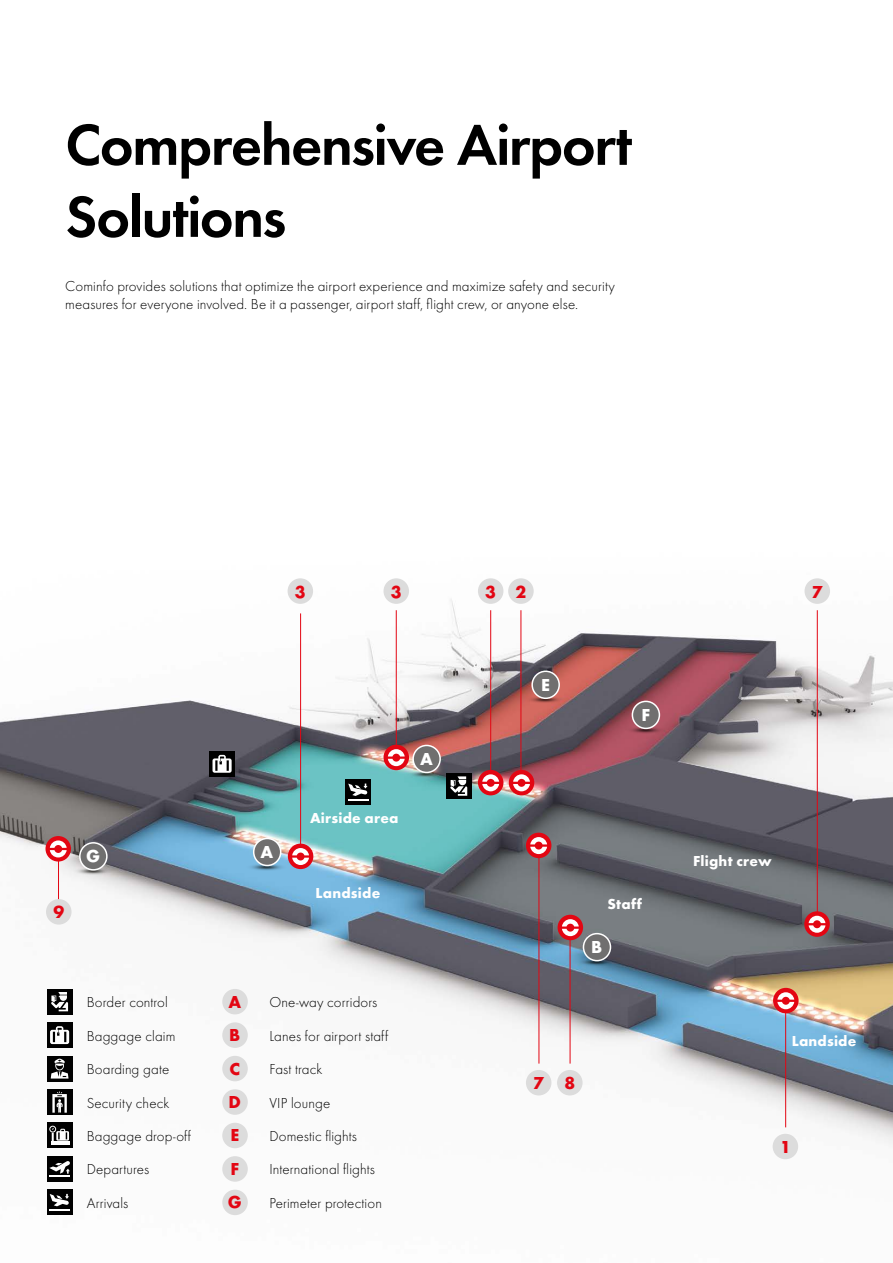
<style>
.page{position:relative;width:893px;height:1263px;background:#fff}
.page>*{position:absolute;margin:0;border:0;box-sizing:border-box;transform-origin:0 0}
.t1{font:600 60px/72px "Futura PT";letter-spacing:-.025em;color:#000}
.t2{font:700 18px "Futura TOT";color:#e30613}
.t3{font:700 18px "Futura TOT";color:#fff}
.t4{font:15px "Futura TOT Ligh";letter-spacing:.005em;color:#000}
.t5{font:300 15px/18px "Futura PT";letter-spacing:.01em;color:#000}
.t6{font:700 15px "Futura TOT";letter-spacing:.015em;color:#fff}
</style>
<div class="page">
<img style="left:0;top:579px;width:893px;height:636px">
<hr style="left:58px;top:851px;width:1px;height:73px;background:#e30613">
<hr style="left:300px;top:613px;width:1px;height:239px;background:#e30613">
<hr style="left:396px;top:610px;width:1px;height:141px;background:#e30613">
<hr style="left:490px;top:610px;width:1px;height:169px;background:#e30613">
<hr style="left:521px;top:610px;width:1px;height:169px;background:#e30613">
<hr style="left:817px;top:610px;width:1px;height:309px;background:#e30613">
<hr style="left:570px;top:931px;width:1px;height:132px;background:#e30613">
<hr style="left:539px;top:848px;width:1px;height:215px;background:#e30613">
<hr style="left:785px;top:1009px;width:1px;height:118px;background:#e30613">
<div style="left:222px;top:1156px;width:26px;height:26px;background:#dcdcdc;border-radius:50%"></div>
<div style="left:47px;top:1156px;width:25px;height:26px;background:#000"></div>
<hr style="left:49px;top:1175px;width:21px;height:2px;background:#fff">
<svg style="left:49px;top:1161px;width:21px;height:13px"></svg>
<div style="left:222px;top:1189px;width:26px;height:26px;background:#dcdcdc;border-radius:50%"></div>
<div style="left:47px;top:1189px;width:25px;height:26px;background:#000"></div>
<hr style="left:49px;top:1209px;width:21px;height:2px;background:#fff">
<svg style="left:50px;top:1194px;width:19px;height:12px"></svg>
<div style="left:222px;top:1056px;width:26px;height:25px;background:#dcdcdc;border-radius:50%"></div>
<div style="left:47px;top:1022px;width:25px;height:26px;background:#000"></div>
<svg style="left:50px;top:1026px;width:19px;height:18px"></svg>
<div style="left:222px;top:1089px;width:26px;height:26px;background:#dcdcdc;border-radius:50%"></div>
<div style="left:47px;top:1089px;width:25px;height:26px;background:#000"></div>
<svg style="left:52px;top:1091px;width:15px;height:22px"></svg>
<div style="left:222px;top:989px;width:26px;height:25px;background:#dcdcdc;border-radius:50%"></div>
<div style="left:47px;top:989px;width:25px;height:25px;background:#000"></div>
<svg style="left:51px;top:992px;width:17px;height:19px"></svg>
<div style="left:222px;top:1022px;width:26px;height:26px;background:#dcdcdc;border-radius:50%"></div>
<div style="left:47px;top:1056px;width:25px;height:25px;background:#000"></div>
<svg style="left:51px;top:1058px;width:18px;height:20px"></svg>
<div style="left:222px;top:1123px;width:26px;height:25px;background:#dcdcdc;border-radius:50%"></div>
<div style="left:47px;top:1123px;width:25px;height:25px;background:#000"></div>
<svg style="left:49px;top:1126px;width:21px;height:19px"></svg>
<svg style="left:804px;top:911px;width:26px;height:26px"></svg>
<svg style="left:809px;top:916px;width:16px;height:17px"></svg>
<div style="left:526px;top:833px;width:25px;height:25px;background:#e30613;border-radius:50%"></div>
<svg style="left:530px;top:837px;width:17px;height:17px"></svg>
<div style="left:558px;top:915px;width:25px;height:25px;background:#e30613;border-radius:50%"></div>
<svg style="left:562px;top:919px;width:17px;height:17px"></svg>
<div style="left:773px;top:988px;width:26px;height:25px;background:#e30613;border-radius:50%"></div>
<svg style="left:777px;top:992px;width:17px;height:17px"></svg>
<div style="left:509px;top:770px;width:25px;height:25px;background:#e30613;border-radius:50%"></div>
<svg style="left:513px;top:774px;width:17px;height:17px"></svg>
<div style="left:478px;top:770px;width:25px;height:25px;background:#e30613;border-radius:50%"></div>
<svg style="left:482px;top:774px;width:17px;height:17px"></svg>
<div style="left:288px;top:843px;width:25px;height:26px;background:#e30613;border-radius:50%"></div>
<svg style="left:292px;top:848px;width:17px;height:17px"></svg>
<div style="left:383px;top:745px;width:26px;height:25px;background:#e30613;border-radius:50%"></div>
<svg style="left:388px;top:749px;width:17px;height:17px"></svg>
<div style="left:45px;top:836px;width:26px;height:25px;background:#e30613;border-radius:50%"></div>
<svg style="left:50px;top:840px;width:17px;height:17px"></svg>
<img style="left:246px;top:846px;width:42px;height:42px">
<div style="left:254px;top:838px;width:27px;height:27px;background:#706f6f;border-radius:50%"></div>
<div style="left:253px;top:838px;width:28px;height:28px;border:2px solid #fff;border-radius:50%"></div>
<img style="left:405px;top:752px;width:43px;height:43px">
<div style="left:413px;top:745px;width:27px;height:27px;background:#706f6f;border-radius:50%"></div>
<div style="left:412px;top:745px;width:29px;height:28px;border:2px solid #fff;border-radius:50%"></div>
<img style="left:576px;top:941px;width:42px;height:42px">
<div style="left:583px;top:934px;width:27px;height:27px;background:#706f6f;border-radius:50%"></div>
<div style="left:583px;top:933px;width:28px;height:28px;border:2px solid #fff;border-radius:50%"></div>
<img style="left:72px;top:850px;width:43px;height:42px">
<div style="left:80px;top:843px;width:27px;height:27px;background:#706f6f;border-radius:50%"></div>
<div style="left:79px;top:842px;width:29px;height:28px;border:2px solid #fff;border-radius:50%"></div>
<img style="left:625px;top:708px;width:42px;height:43px">
<div style="left:632px;top:701px;width:27px;height:27px;background:#706f6f;border-radius:50%"></div>
<div style="left:632px;top:701px;width:28px;height:28px;border:2px solid #fff;border-radius:50%"></div>
<img style="left:524px;top:678px;width:43px;height:43px">
<div style="left:532px;top:671px;width:27px;height:27px;background:#706f6f;border-radius:50%"></div>
<div style="left:531px;top:670px;width:29px;height:29px;border:2px solid #fff;border-radius:50%"></div>
<div style="left:46px;top:899px;width:26px;height:25px;background:#dcdcdc;border-radius:50%"></div>
<div style="left:288px;top:578px;width:25px;height:26px;background:#dcdcdc;border-radius:50%"></div>
<div style="left:383px;top:578px;width:26px;height:26px;background:#dcdcdc;border-radius:50%"></div>
<div style="left:478px;top:578px;width:25px;height:26px;background:#dcdcdc;border-radius:50%"></div>
<div style="left:508px;top:578px;width:26px;height:26px;background:#dcdcdc;border-radius:50%"></div>
<div style="left:804px;top:578px;width:26px;height:26px;background:#dcdcdc;border-radius:50%"></div>
<div style="left:557px;top:1070px;width:26px;height:25px;background:#dcdcdc;border-radius:50%"></div>
<div style="left:526px;top:1070px;width:25px;height:25px;background:#dcdcdc;border-radius:50%"></div>
<div style="left:773px;top:1134px;width:25px;height:25px;background:#dcdcdc;border-radius:50%"></div>
<div style="left:345px;top:779px;width:26px;height:26px;background:#000"></div>
<svg style="left:348px;top:783px;width:20px;height:17px"></svg>
<div style="left:209px;top:751px;width:26px;height:25px;background:#000"></div>
<svg style="left:212px;top:755px;width:20px;height:18px"></svg>
<div style="left:446px;top:773px;width:26px;height:26px;background:#000"></div>
<svg style="left:450px;top:776px;width:17px;height:20px"></svg>
<h1 class="t1" style="left:65px;top:108px;width:568px">Comprehensive Airport<br>Solutions</h1>
<p class="t5" style="left:65px;top:277px;width:551px">Cominfo provides solutions that optimize the airport experience and maximize safety and security measures for everyone involved. Be it a passenger, airport staff, flight crew, or anyone else.</p>
<p class="t2" style="left:295px;top:580px;width:12px">3</p>
<p class="t2" style="left:391px;top:580px;width:12px">3</p>
<p class="t2" style="left:485px;top:580px;width:43px">3 2</p>
<p class="t2" style="left:812px;top:580px;width:12px">7</p>
<p class="t2" style="left:53px;top:901px;width:12px">9</p>
<p class="t3" style="left:86px;top:845px;width:16px">G</p>
<p class="t3" style="left:261px;top:841px;width:14px">A</p>
<p class="t6" style="left:310px;top:809px;width:90px">Airside area</p>
<p class="t3" style="left:420px;top:748px;width:14px">A</p>
<p class="t6" style="left:316px;top:884px;width:66px">Landside</p>
<p class="t4" style="left:87px;top:994px;width:83px">Border control</p>
<p class="t2" style="left:228px;top:990px;width:14px">A</p>
<p class="t4" style="left:269px;top:994px;width:110px">One-way corridors</p>
<p class="t2" style="left:229px;top:1024px;width:13px">B</p>
<p class="t4" style="left:87px;top:1027px;width:90px">Baggage claim</p>
<p class="t4" style="left:269px;top:1027px;width:120px">Lanes for airport staff</p>
<p class="t2" style="left:230px;top:1057px;width:12px">C</p>
<p class="t4" style="left:87px;top:1094px;width:84px">Security check</p>
<p class="t2" style="left:229px;top:1091px;width:14px">D</p>
<p class="t4" style="left:269px;top:1094px;width:62px">VIP lounge</p>
<p class="t4" style="left:87px;top:1060px;width:84px">Boarding gate</p>
<p class="t4" style="left:269px;top:1060px;width:55px">Fast track</p>
<p class="t4" style="left:87px;top:1127px;width:106px">Baggage drop-off</p>
<p class="t2" style="left:230px;top:1124px;width:10px">E</p>
<p class="t4" style="left:269px;top:1127px;width:89px">Domestic flights</p>
<p class="t4" style="left:87px;top:1161px;width:64px">Departures</p>
<p class="t2" style="left:230px;top:1158px;width:10px">F</p>
<p class="t4" style="left:269px;top:1161px;width:107px">International flights</p>
<p class="t4" style="left:87px;top:1194px;width:43px">Arrivals</p>
<p class="t2" style="left:228px;top:1191px;width:16px">G</p>
<p class="t4" style="left:269px;top:1194px;width:114px">Perimeter protection</p>
<p class="t3" style="left:541px;top:673px;width:10px">E</p>
<p class="t3" style="left:641px;top:704px;width:10px">F</p>
<p class="t6" style="left:607px;top:895px;width:36px">Staff</p>
<p class="t3" style="left:591px;top:936px;width:13px">B</p>
<p class="t2" style="left:533px;top:1072px;width:43px">7 8</p>
<p class="t6" style="left:693px;top:851px;width:80px">Flight crew</p>
<p class="t6" style="left:792px;top:1031px;width:66px">Landside</p>
<p class="t2" style="left:780px;top:1136px;width:12px">1</p>
</div>
